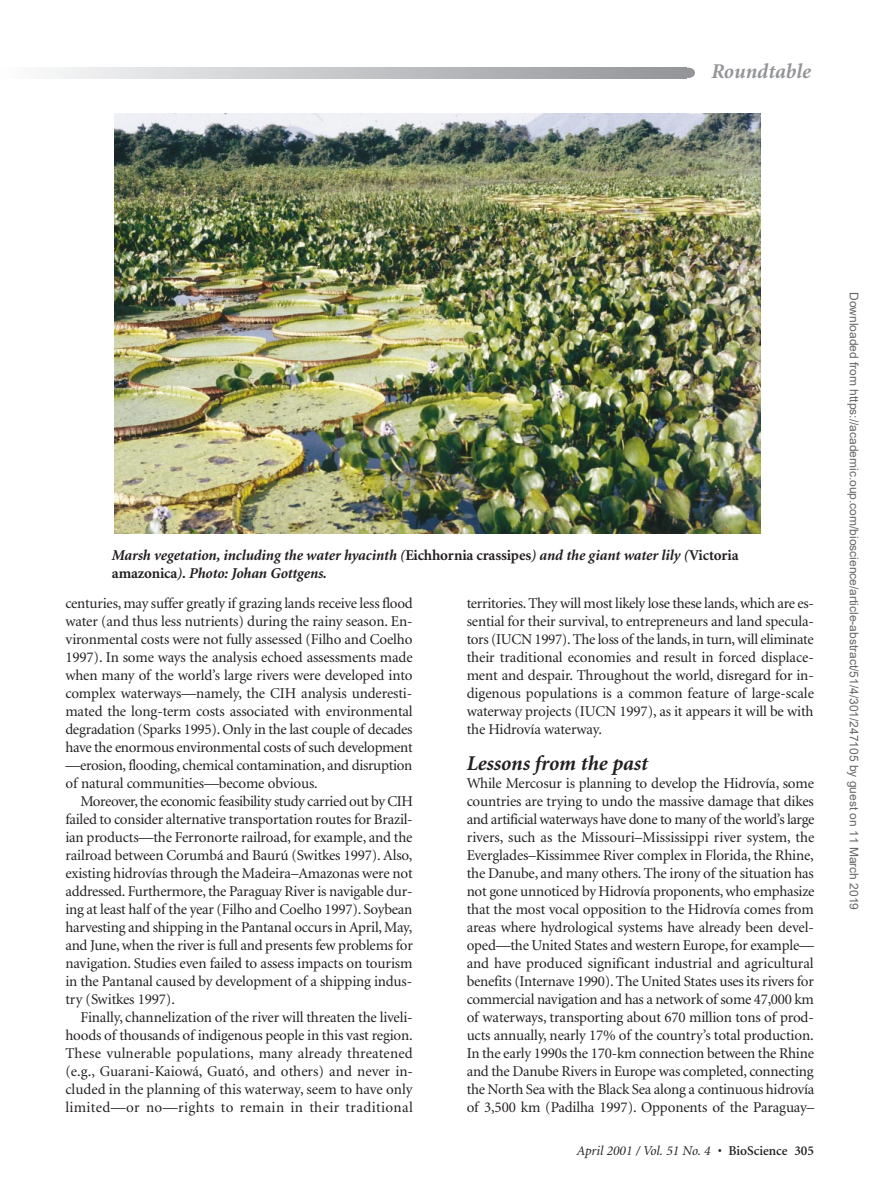
<style>
.page{position:relative;width:883px;height:1202px;background:#fff}
.page>*{position:absolute;margin:0;border:0;box-sizing:border-box;transform-origin:0 0}
.t1{font:italic 700 21px "Minion";letter-spacing:-.005em;color:#231f20}
.t2{font:italic 700 21px "Minion";color:#939598}
.t3{font:15px/18px "Minion";letter-spacing:-.01em;color:#231f20;text-align:justify}
.t4{font:italic 700 15px/18px "Minion";letter-spacing:-.01em;color:#231f20}
.t5{font:15px "Minion";letter-spacing:-.03em;color:#231f20}
.t6{font:15px "Minion";letter-spacing:.01em;color:#231f20}
.t7{font:15px "Minion";letter-spacing:.025em;color:#231f20}
.t8{font:italic 13.5px "Minion";color:#231f20}
.t9{font:12px "Arial";color:#666}
.s1{font-style:normal}
.s2{font-weight:600;font-style:normal}
</style>
<div class="page">
<div style="left:682px;top:68px;width:13px;height:10px;background:#939598;border-radius:50%"></div>
<svg style="left:50px;top:68px;width:636px;height:10px;background:#c2c3c6"></svg>
<img style="left:115px;top:114px;width:646px;height:420px">
<p class="t2" style="left:711px;top:63px;width:101px">Roundtable</p>
<p class="t4" style="left:112px;top:547px;width:628px">Marsh vegetation, including the water hyacinth (<span class="s1">Eichhornia crassipes</span>) and the giant water lily (<span class="s1">Victoria amazonica</span>). Photo: Johan Gottgens.</p>
<p class="t3" style="left:65px;top:595px;width:349px">centuries, may suffer greatly if grazing lands receive less flood</p>
<p class="t3" style="left:65px;top:613px;width:349px">water (and thus less nutrients) during the rainy season. En-</p>
<p class="t3" style="left:65px;top:631px;width:349px">vironmental costs were not fully assessed (Filho and Coelho</p>
<p class="t3" style="left:65px;top:649px;width:349px">1997). In some ways the analysis echoed assessments made</p>
<p class="t3" style="left:65px;top:667px;width:349px">when many of the world’s large rivers were developed into</p>
<p class="t3" style="left:65px;top:685px;width:348px">complex waterways—namely, the CIH analysis underesti-</p>
<p class="t3" style="left:65px;top:703px;width:349px">mated the long-term costs associated with environmental</p>
<p class="t3" style="left:65px;top:721px;width:349px">degradation (Sparks 1995). Only in the last couple of decades</p>
<p class="t3" style="left:65px;top:739px;width:349px">have the enormous environmental costs of such development</p>
<p class="t3" style="left:65px;top:757px;width:348px">—erosion, flooding, chemical contamination, and disruption</p>
<p class="t3" style="left:65px;top:775px;width:254px">of natural communities—become obvious.</p>
<p class="t5" style="left:80px;top:795px;width:334px">Moreover, the economic feasibility study carried out by CIH</p>
<p class="t3" style="left:65px;top:811px;width:349px">failed to consider alternative transportation routes for Brazil-</p>
<p class="t3" style="left:65px;top:829px;width:349px">ian products—the Ferronorte railroad, for example, and the</p>
<p class="t3" style="left:65px;top:847px;width:348px">railroad between Corumbá and Baurú (Switkes 1997). Also,</p>
<p class="t3" style="left:65px;top:865px;width:349px">existing hidrovías through the Madeira–Amazonas were not</p>
<p class="t3" style="left:65px;top:883px;width:349px">addressed. Furthermore, the Paraguay River is navigable dur-</p>
<p class="t3" style="left:65px;top:901px;width:349px">ing at least half of the year (Filho and Coelho 1997). Soybean</p>
<p class="t3" style="left:65px;top:919px;width:348px">harvesting and shipping in the Pantanal occurs in April, May,</p>
<p class="t3" style="left:65px;top:937px;width:349px">and June, when the river is full and presents few problems for</p>
<p class="t3" style="left:65px;top:955px;width:348px">navigation. Studies even failed to assess impacts on tourism</p>
<p class="t3" style="left:65px;top:973px;width:348px">in the Pantanal caused by development of a shipping indus-</p>
<p class="t3" style="left:65px;top:991px;width:111px">try (Switkes 1997).</p>
<p class="t3" style="left:80px;top:1009px;width:334px">Finally, channelization of the river will threaten the liveli-</p>
<p class="t3" style="left:65px;top:1027px;width:349px">hoods of thousands of indigenous people in this vast region.</p>
<p class="t6" style="left:65px;top:1047px;width:349px">These vulnerable populations, many already threatened</p>
<p class="t3" style="left:65px;top:1063px;width:349px">(e.g., Guarani-Kaiowá, Guató, and others) and never in-</p>
<p class="t3" style="left:65px;top:1081px;width:349px">cluded in the planning of this waterway, seem to have only</p>
<p class="t7" style="left:65px;top:1101px;width:349px">limited—or no—rights to remain in their traditional</p>
<p class="t3" style="left:467px;top:595px;width:349px">territories. They will most likely lose these lands, which are es&shy;sential for their survival, to entrepreneurs and land specula&shy;tors (IUCN 1997). The loss of the lands, in turn, will eliminate their traditional economies and result in forced displace&shy;ment and despair. Throughout the world, disregard for in&shy;digenous populations is a common feature of large-scale waterway projects (IUCN 1997), as it appears it will be with the Hidrovía waterway.</p>
<p class="t1" style="left:467px;top:755px;width:183px">Lessons from the past</p>
<p class="t3" style="left:467px;top:775px;width:349px">While Mercosur is planning to develop the Hidrovía, some countries are trying to undo the massive damage that dikes and artificial waterways have done to many of the world’s large rivers, such as the Missouri–Mississippi river system, the Everglades–Kissimmee River complex in Florida, the Rhine, the Danube, and many others. The irony of the situation has not gone unnoticed by Hidrovía proponents, who emphasize that the most vocal opposition to the Hidrovía comes from areas where hydrological systems have already been devel&shy;oped—the United States and western Europe, for example— and have produced significant industrial and agricultural benefits (Internave 1990). The United States uses its rivers for commercial navigation and has a network of some 47,000 km of waterways, transporting about 670 million tons of prod&shy;ucts annually, nearly 17% of the country’s total production.<br>In the early 1990s the 170-km connection between the Rhine and the Danube Rivers in Europe was completed, connecting the North Sea with the Black Sea along a continuous hidrovía of 3,500 km (Padilha 1997). Opponents of the Paraguay–</p>
<p class="t8" style="left:577px;top:1144px;width:239px">April 2001 / Vol. 51 No. 4 • <span class="s2">BioScience 305</span></p>
<p class="t9" style="left:858px;top:292px;width:619px;rotate:90deg">Downloaded from https://academic.oup.com/bioscience/article-abstract/51/4/301/247105 by guest on 11 March 2019</p>
</div>
